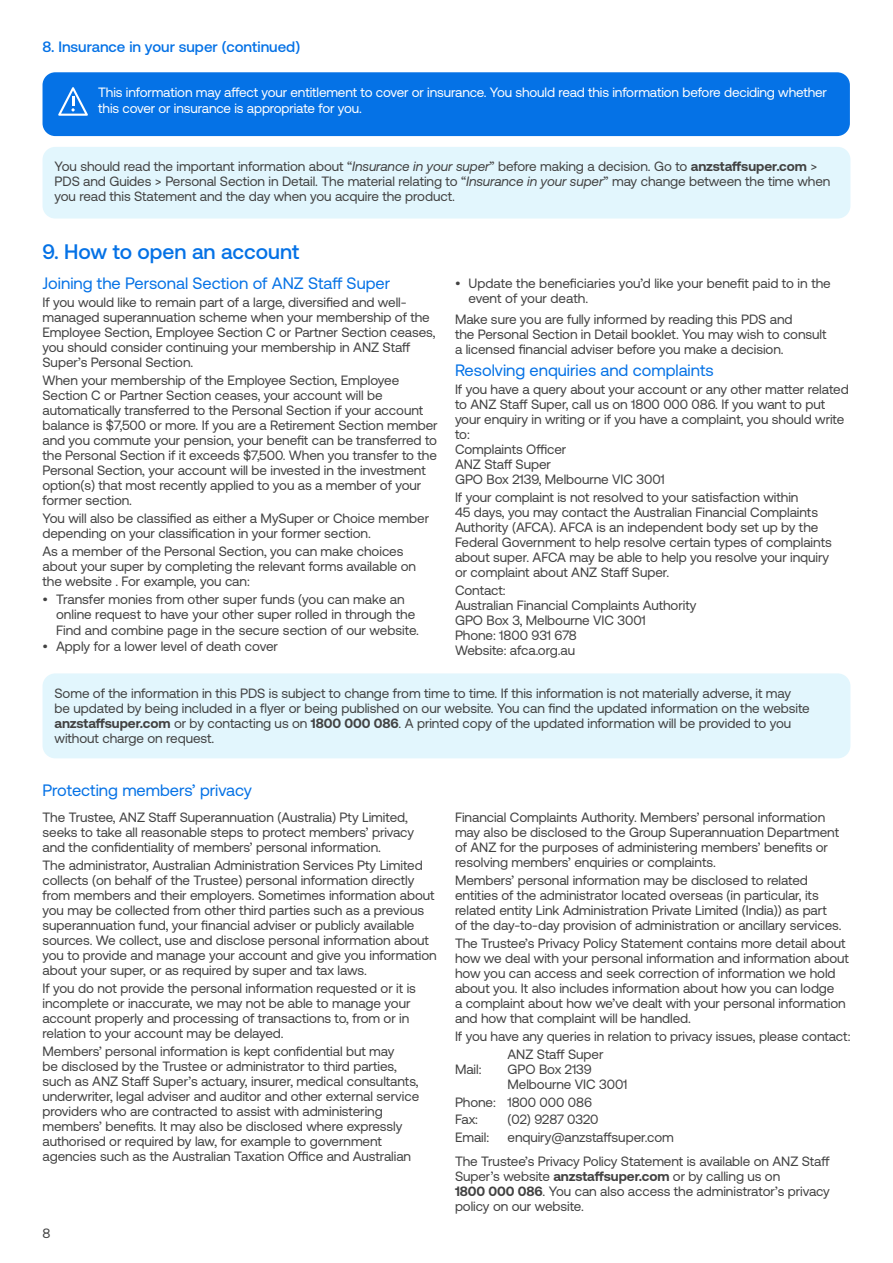
<style>
.page{position:relative;width:893px;height:1263px;background:#fff}
.page>*{position:absolute;margin:0;border:0;box-sizing:border-box;transform-origin:0 0}
.t1{font:500 21px "Aeonik";color:#0572e6}
.t2{font:16.5px "Aeonik";color:#0572e6}
.t3{font:500 15px "Aeonik";color:#0572e6}
.t4{font:13.5px/15px "Aeonik";letter-spacing:-.005em;color:#424242}
.t5{font:13.5px/15.8px "Aeonik";letter-spacing:-.01em;color:#fff}
.s1{font-style:italic}
.s2{font-weight:700}
</style>
<div class="page">
<div style="left:43px;top:147px;width:807px;height:72px;background:#e2f6fd;border-radius:13px"></div>
<div style="left:43px;top:72px;width:807px;height:64px;background:#0572e6;border-radius:13px"></div>
<svg style="left:58px;top:87px;width:30px;height:29px"></svg>
<div style="left:43px;top:673px;width:807px;height:85px;background:#e2f6fd;border-radius:13px"></div>
<p class="t3" style="left:43px;top:39px;width:259px">8. Insurance in your super (continued)</p>
<p class="t5" style="left:98px;top:84px;width:730px">This information may affect your entitlement to cover or insurance. You should read this information before deciding whether this cover or insurance is appropriate for you.</p>
<p class="t4" style="left:55px;top:159px;width:777px">You should read the important information about “<span class="s1">Insurance in your super</span>” before making a decision. Go to <span class="s2">anzstaffsuper.com</span> &gt;<br>PDS and Guides &gt; Personal Section in Detail. The material relating to “<span class="s1">Insurance in your super</span>” may change between the time when you read this Statement and the day when you acquire the product.</p>
<h1 class="t1" style="left:43px;top:240px;width:258px">9. How to open an account</h1>
<p class="t2" style="left:43px;top:274px;width:349px">Joining the Personal Section of ANZ Staff Super</p>
<p class="t4" style="left:43px;top:295px;width:394px">If you would like to remain part of a large, diversified and well&shy;managed superannuation scheme when your membership of the Employee Section, Employee Section C or Partner Section ceases, you should consider continuing your membership in ANZ Staff Super’s Personal Section.</p>
<p class="t4" style="left:43px;top:373px;width:397px">When your membership of the Employee Section, Employee Section C or Partner Section ceases, your account will be automatically transferred to the Personal Section if your account balance is $7,500 or more. If you are a Retirement Section member and you commute your pension, your benefit can be transferred to the Personal Section if it exceeds $7,500. When you transfer to the Personal Section, your account will be invested in the investment option(s) that most recently applied to you as a member of your former section.</p>
<p class="t4" style="left:43px;top:511px;width:388px">You will also be classified as either a MySuper or Choice member depending on your classification in your former section.</p>
<p class="t4" style="left:43px;top:544px;width:375px">As a member of the Personal Section, you can make choices about your super by completing the relevant forms available on the website . For example, you can:</p>
<p class="t4" style="left:56px;top:592px;width:365px;text-indent:-13px">• Transfer monies from other super funds (you can make an online request to have your other super rolled in through the<br>Find and combine page in the secure section of our website.</p>
<p class="t4" style="left:43px;top:639px;width:237px">• Apply for a lower level of death cover</p>
<p class="t4" style="left:468px;top:276px;width:364px;text-indent:-14px">• Update the beneficiaries you’d like your benefit paid to in the event of your death.</p>
<p class="t4" style="left:455px;top:311px;width:373px">Make sure you are fully informed by reading this PDS and<br>the Personal Section in Detail booklet. You may wish to consult a licensed financial adviser before you make a decision.</p>
<p class="t2" style="left:455px;top:361px;width:260px">Resolving enquiries and complaints</p>
<p class="t4" style="left:455px;top:381px;width:395px">If you have a query about your account or any other matter related to ANZ Staff Super, call us on 1800 000 086. If you want to put your enquiry in writing or if you have a complaint, you should write to:<br>Complaints Officer<br>ANZ Staff Super<br>GPO Box 2139, Melbourne VIC 3001</p>
<p class="t4" style="left:455px;top:489px;width:378px">If your complaint is not resolved to your satisfaction within<br>45 days, you may contact the Australian Financial Complaints Authority (AFCA). AFCA is an independent body set up by the Federal Government to help resolve certain types of complaints about super. AFCA may be able to help you resolve your inquiry or complaint about ANZ Staff Super.</p>
<p class="t4" style="left:455px;top:582px;width:243px">Contact:<br>Australian Financial Complaints Authority<br>GPO Box 3, Melbourne VIC 3001<br>Phone: 1800 931 678<br>Website: afca.org.au</p>
<p class="t4" style="left:55px;top:686px;width:757px">Some of the information in this PDS is subject to change from time to time. If this information is not materially adverse, it may be updated by being included in a flyer or being published on our website. You can find the updated information on the website <span class="s2">anzstaffsuper.com</span> or by contacting us on <span class="s2">1800 000 086</span>. A printed copy of the updated information will be provided to you without charge on request.</p>
<p class="t2" style="left:43px;top:781px;width:211px">Protecting members’ privacy</p>
<p class="t4" style="left:43px;top:809px;width:373px">The Trustee, ANZ Staff Superannuation (Australia) Pty Limited, seeks to take all reasonable steps to protect members’ privacy and the confidentiality of members’ personal information.</p>
<p class="t4" style="left:43px;top:857px;width:396px">The administrator, Australian Administration Services Pty Limited collects (on behalf of the Trustee) personal information directly from members and their employers. Sometimes information about you may be collected from other third parties such as a previous superannuation fund, your financial adviser or publicly available sources. We collect, use and disclose personal information about you to provide and manage your account and give you information about your super, or as required by super and tax laws.</p>
<p class="t4" style="left:43px;top:980px;width:375px">If you do not provide the personal information requested or it is incomplete or inaccurate, we may not be able to manage your account properly and processing of transactions to, from or in relation to your account may be delayed.</p>
<p class="t4" style="left:43px;top:1043px;width:378px">Members’ personal information is kept confidential but may<br>be disclosed by the Trustee or administrator to third parties, such as ANZ Staff Super’s actuary, insurer, medical consultants, underwriter, legal adviser and auditor and other external service providers who are contracted to assist with administering members’ benefits. It may also be disclosed where expressly authorised or required by law, for example to government agencies such as the Australian Taxation Office and Australian</p>
<p class="t4" style="left:43px;top:1225px;width:9px">8</p>
<p class="t4" style="left:455px;top:809px;width:386px">Financial Complaints Authority. Members’ personal information may also be disclosed to the Group Superannuation Department of ANZ for the purposes of administering members’ benefits or resolving members’ enquiries or complaints.</p>
<p class="t4" style="left:455px;top:872px;width:388px">Members’ personal information may be disclosed to related entities of the administrator located overseas (in particular, its related entity Link Administration Private Limited (India)) as part of the day-to-day provision of administration or ancillary services.</p>
<p class="t4" style="left:455px;top:935px;width:396px">The Trustee’s Privacy Policy Statement contains more detail about how we deal with your personal information and information about how you can access and seek correction of information we hold about you. It also includes information about how you can lodge<br>a complaint about how we’ve dealt with your personal information and how that complaint will be handled.</p>
<p class="t4" style="left:507px;top:1027px;width:344px;line-height:18px;text-indent:-53px">If you have any queries in relation to privacy issues, please contact:<br>ANZ Staff Super</p>
<p class="t4" style="left:455px;top:1061px;width:28px">Mail:</p>
<p class="t4" style="left:507px;top:1061px;width:122px">GPO Box 2139<br>Melbourne VIC 3001</p>
<p class="t4" style="left:455px;top:1093px;width:139px;line-height:18px">Phone: 1800 000 086<br>Fax:</p>
<p class="t4" style="left:507px;top:1112px;width:93px">(02) 9287 0320</p>
<p class="t4" style="left:455px;top:1126px;width:376px;line-height:23.5px;text-indent:53px">enquiry@anzstaffsuper.com<br>The Trustee’s Privacy Policy Statement is available on ANZ Staff</p>
<p class="t4" style="left:455px;top:1169px;width:376px">Super’s website <span class="s2">anzstaffsuper.com</span> or by calling us on<br><span class="s2">1800 000 086</span>. You can also access the administrator’s privacy policy on our website.</p>
<p class="t4" style="left:455px;top:1130px;width:36px">Email:</p>
</div>
